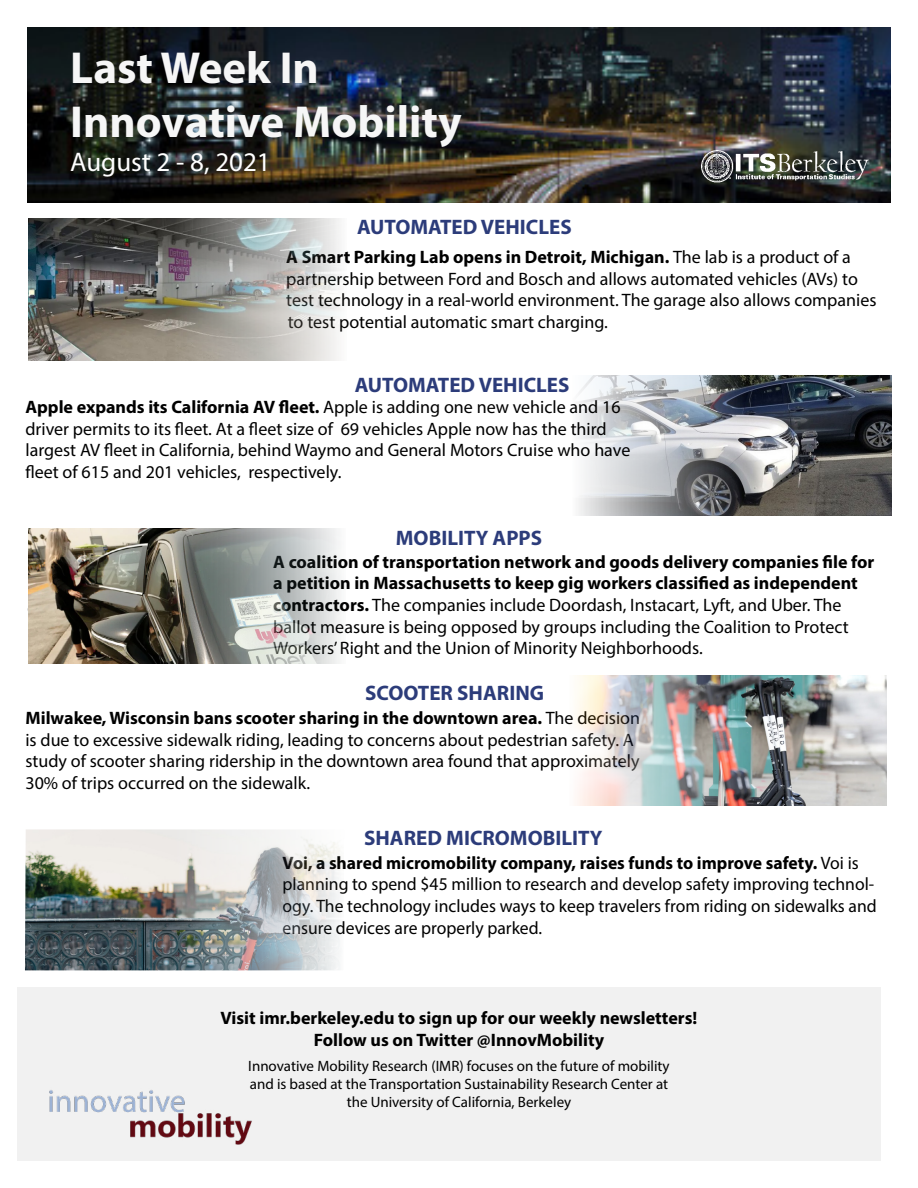
<style>
.page{position:relative;width:918px;height:1188px;background:#fff}
.page>*{position:absolute;margin:0;border:0;box-sizing:border-box;transform-origin:0 0}
.t1{font:700 45px/54px "Myriad Pro";color:#f6f6f6}
.t2{font:27px "Myriad Pro";color:#fff}
.t3{font:700 21px "Myriad Pro";color:#2c3c7a}
.t4{font:18px/21.6px "Myriad Pro";color:#000}
.t5{font:700 18px/21.6px "Myriad Pro";color:#000;text-align:center}
.t6{font:15px/18px "Myriad Pro";color:#000;text-align:center}
.s1{font-weight:700}
</style>
<div class="page">
<img style="left:27px;top:27px;width:864px;height:176px">
<img style="left:575px;top:676px;width:312px;height:130px">
<div style="left:17px;top:988px;width:864px;height:173px;background:#f1f1f1"></div>
<img style="left:49px;top:1090px;width:203px;height:55px">
<img style="left:28px;top:529px;width:313px;height:134px">
<img style="left:28px;top:218px;width:313px;height:143px">
<img style="left:578px;top:376px;width:314px;height:140px">
<img style="left:689px;top:141px;width:190px;height:56px">
<img style="left:25px;top:829px;width:315px;height:141px">
<h1 class="t1" style="left:70px;top:39px;width:393px">Last Week In<br>Innovative Mobility</h1>
<h2 class="t2" style="left:70px;top:145px;width:202px">August 2 - 8, 2021</h2>
<p class="t3" style="left:357px;top:214px;width:216px">AUTOMATED VEHICLES</p>
<p class="t4" style="left:286px;top:246px;width:592px"><span class="s1">A Smart Parking Lab opens in Detroit, Michigan.</span> The lab is a product of a partnership between Ford and Bosch and allows automated vehicles (AVs) to test technology in a real-world environment. The garage also allows companies to test potential automatic smart charging.</p>
<p class="t3" style="left:355px;top:371px;width:216px">AUTOMATED VEHICLES</p>
<p class="t4" style="left:25px;top:396px;width:606px"><span class="s1">Apple expands its California AV fleet.</span> Apple is adding one new vehicle and 16 driver permits to its fleet. At a fleet size of 69 vehicles Apple now has the third largest AV fleet in California, behind Waymo and General Motors Cruise who have fleet of 615 and 201 vehicles, respectively.</p>
<p class="t3" style="left:396px;top:524px;width:148px">MOBILITY APPS</p>
<p class="t4" style="left:273px;top:551px;width:603px"><span class="s1">A coalition of transportation network and goods delivery companies file for a petition in Massachusetts to keep gig workers classified as independent contractors.</span> The companies include Doordash, Instacart, Lyft, and Uber. The ballot measure is being opposed by groups including the Coalition to Protect Workers’ Right and the Union of Minority Neighborhoods.</p>
<p class="t3" style="left:365px;top:679px;width:180px">SCOOTER SHARING</p>
<p class="t4" style="left:25px;top:707px;width:616px"><span class="s1">Milwakee, Wisconsin bans scooter sharing in the downtown area.</span> The decision is due to excessive sidewalk riding, leading to concerns about pedestrian safety. A study of scooter sharing ridership in the downtown area found that approximately 30% of trips occurred on the sidewalk.</p>
<p class="t3" style="left:364px;top:824px;width:240px">SHARED MICROMOBILITY</p>
<p class="t4" style="left:283px;top:852px;width:596px"><span class="s1">Voi, a shared micromobility company, raises funds to improve safety.</span> Voi is planning to spend $45 million to research and develop safety improving technol&shy;ogy. The technology includes ways to keep travelers from riding on sidewalks and ensure devices are properly parked.</p>
<p class="t5" style="left:221px;top:1007px;width:478px">Visit imr.berkeley.edu to sign up for our weekly newsletters!<br>Follow us on Twitter @InnovMobility</p>
<p class="t6" style="left:248px;top:1057px;width:423px">Innovative Mobility Research (IMR) focuses on the future of mobility and is based at the Transportation Sustainability Research Center at the University of California, Berkeley</p>
</div>
